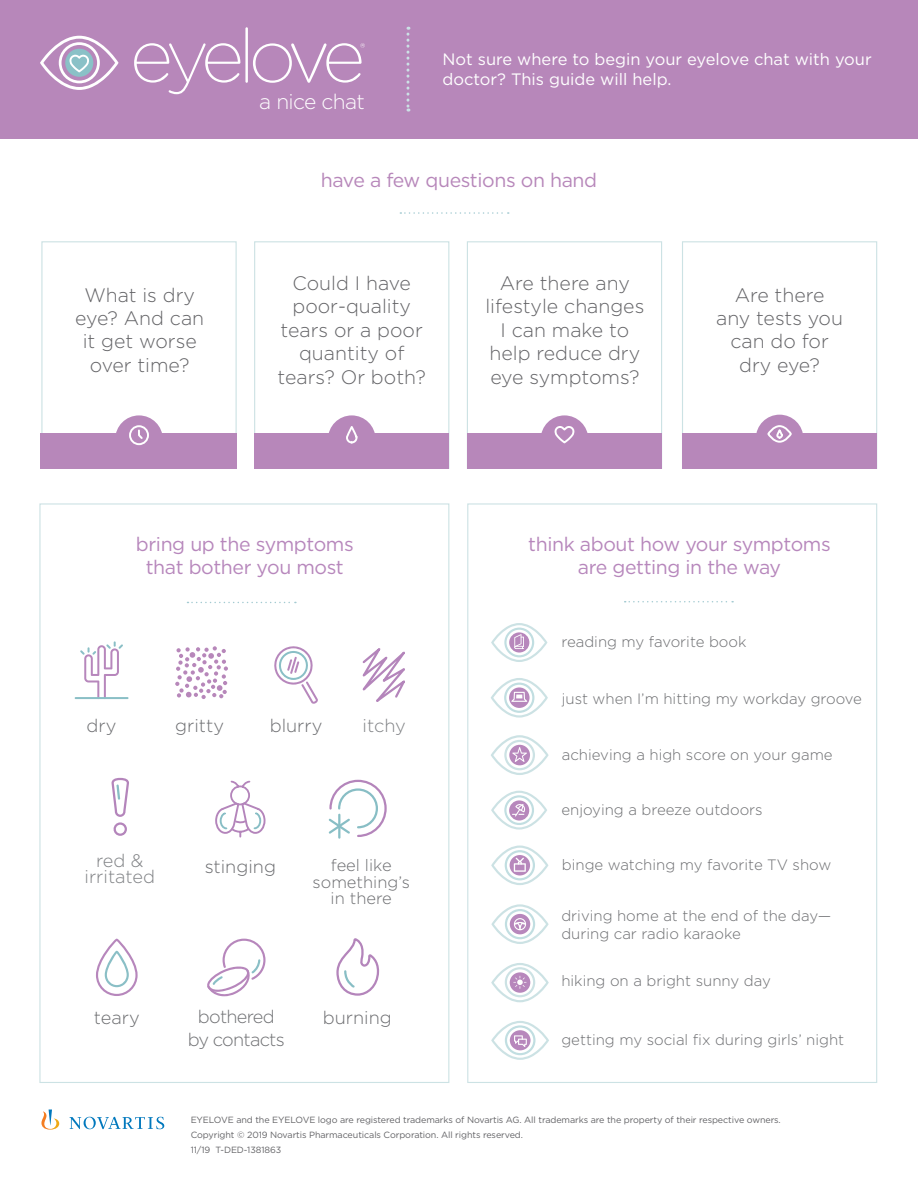
<style>
.page{position:relative;width:918px;height:1188px;background:#fff}
.page>*{position:absolute;margin:0;border:0;box-sizing:border-box;transform-origin:0 0}
.t1{font:300 21px "Gotham";letter-spacing:-.03em;color:#fff}
.t2{font:300 19.5px/23.4px "Gotham";color:#636366;text-align:center}
.t3{font:19.5px/23.4px "Gotham";letter-spacing:-.02em;color:#b787bc;text-align:center}
.t4{font:19.5px "Gotham";letter-spacing:-.02em;color:#b787ba}
.t5{font:300 18.15px "Gotham";color:#6c6d70}
.t6{font:300 18.15px/16.5px "Gotham";color:#808285;text-align:center}
.t7{font:300 18.15px "Gotham";letter-spacing:-.04em;color:#6f7073}
.t8{font:16.5px/19.8px "Gotham";color:#fff}
.t9{font:300 16.5px/16.5px "Gotham";color:#6c6d70;text-align:center}
.t10{font:300 15px/18px "Gotham";color:#6c6d70}
.t11{font:9px "Gotham";letter-spacing:-.01em;color:#636366}
</style>
<div class="page">
<div style="left:0;top:0;width:918px;height:138px;background:#b787ba"></div>
<div style="left:41px;top:241px;width:196px;height:228px;border:1px solid #cce2e4"></div>
<div style="left:254px;top:241px;width:195px;height:228px;border:1px solid #cce2e4"></div>
<div style="left:467px;top:241px;width:195px;height:228px;border:1px solid #cce2e4"></div>
<div style="left:682px;top:241px;width:195px;height:228px;border:1px solid #cce2e4"></div>
<svg style="left:406px;top:27px;width:3px;height:85px"></svg>
<div style="left:40px;top:433px;width:196px;height:35px;background:#b787ba"></div>
<div style="left:255px;top:433px;width:194px;height:35px;background:#b787ba"></div>
<div style="left:468px;top:433px;width:194px;height:35px;background:#b787ba"></div>
<div style="left:683px;top:433px;width:194px;height:35px;background:#b787ba"></div>
<div style="left:115px;top:415px;width:48px;height:48px;background:#b787ba;border-radius:50%"></div>
<div style="left:328px;top:415px;width:48px;height:48px;background:#b787ba;border-radius:50%"></div>
<div style="left:541px;top:415px;width:47px;height:48px;background:#b787ba;border-radius:50%"></div>
<div style="left:756px;top:415px;width:47px;height:47px;background:#b787ba;border-radius:50%"></div>
<svg style="left:346px;top:426px;width:12px;height:18px"></svg>
<svg style="left:554px;top:426px;width:21px;height:18px"></svg>
<svg style="left:767px;top:425px;width:25px;height:18px"></svg>
<svg style="left:491px;top:623px;width:56px;height:39px"></svg>
<svg style="left:491px;top:678px;width:57px;height:40px"></svg>
<svg style="left:491px;top:846px;width:57px;height:39px"></svg>
<svg style="left:491px;top:904px;width:58px;height:40px"></svg>
<svg style="left:491px;top:963px;width:58px;height:39px"></svg>
<svg style="left:491px;top:791px;width:56px;height:39px"></svg>
<svg style="left:491px;top:1021px;width:58px;height:39px"></svg>
<svg style="left:625px;top:601px;width:108px;height:1px"></svg>
<svg style="left:400px;top:212px;width:109px;height:2px"></svg>
<svg style="left:40px;top:36px;width:79px;height:54px"></svg>
<svg style="left:134px;top:27px;width:231px;height:67px"></svg>
<svg style="left:129px;top:425px;width:20px;height:21px"></svg>
<svg style="left:215px;top:780px;width:51px;height:58px"></svg>
<svg style="left:175px;top:646px;width:53px;height:53px"></svg>
<svg style="left:274px;top:646px;width:44px;height:58px"></svg>
<svg style="left:207px;top:939px;width:59px;height:58px"></svg>
<svg style="left:336px;top:938px;width:42px;height:58px"></svg>
<hr style="left:75px;top:697px;width:54px;height:2px;background:#8abfc6">
<svg style="left:80px;top:641px;width:43px;height:56px"></svg>
<svg style="left:96px;top:939px;width:42px;height:57px"></svg>
<svg style="left:111px;top:777px;width:18px;height:59px"></svg>
<svg style="left:362px;top:648px;width:43px;height:54px"></svg>
<svg style="left:187px;top:602px;width:109px;height:1px"></svg>
<svg style="left:328px;top:779px;width:59px;height:59px"></svg>
<svg style="left:491px;top:735px;width:58px;height:40px"></svg>
<svg style="left:41px;top:1110px;width:123px;height:20px"></svg>
<p class="t1" style="left:259px;top:88px;width:107px">a nice chat</p>
<p class="t8" style="left:442px;top:49px;width:431px">Not sure where to begin your eyelove chat with your doctor? This guide will help.</p>
<p class="t4" style="left:321px;top:168px;width:278px">have a few questions on hand</p>
<p class="t2" style="left:75px;top:283px;width:131px">What is dry eye? And can it get worse over time?</p>
<p class="t2" style="left:278px;top:271px;width:150px">Could I have poor-quality tears or a poor quantity of tears? Or both?</p>
<p class="t2" style="left:485px;top:271px;width:161px">Are there any lifestyle changes<br>I can make to help reduce dry eye symptoms?</p>
<p class="t2" style="left:716px;top:283px;width:128px">Are there any tests you can do for dry eye?</p>
<p class="t3" style="left:136px;top:532px;width:219px">bring up the symptoms that bother you most</p>
<p class="t5" style="left:87px;top:714px;width:31px">dry</p>
<p class="t5" style="left:175px;top:714px;width:50px">gritty</p>
<p class="t5" style="left:270px;top:714px;width:54px">blurry</p>
<p class="t6" style="left:363px;top:716px;width:45px">itchy</p>
<p class="t6" style="left:85px;top:852px;width:72px">red &amp; irritated</p>
<p class="t5" style="left:205px;top:855px;width:73px">stinging</p>
<p class="t9" style="left:313px;top:857px;width:99px">feel like something’s in there</p>
<p class="t5" style="left:94px;top:1007px;width:47px">teary</p>
<p class="t7" style="left:198px;top:1005px;width:78px">bothered</p>
<p class="t5" style="left:323px;top:1007px;width:71px">burning</p>
<p class="t7" style="left:188px;top:1028px;width:99px">by contacts</p>
<p class="t3" style="left:528px;top:532px;width:304px">think about how your symptoms are getting in the way</p>
<p class="t10" style="left:561px;top:633px;width:187px">reading my favorite book</p>
<p class="t10" style="left:562px;top:689px;width:302px">just when I’m hitting my workday groove</p>
<p class="t10" style="left:562px;top:745px;width:272px">achieving a high score on your game</p>
<p class="t10" style="left:561px;top:800px;width:203px">enjoying a breeze outdoors</p>
<p class="t10" style="left:562px;top:856px;width:271px">binge watching my favorite TV show</p>
<p class="t10" style="left:561px;top:907px;width:272px">driving home at the end of the day— during car radio karaoke</p>
<p class="t10" style="left:561px;top:972px;width:211px">hiking on a bright sunny day</p>
<p class="t10" style="left:561px;top:1030px;width:284px">getting my social fix during girls’ night</p>
<p class="t11" style="left:191px;top:1114px;width:592px">EYELOVE and the EYELOVE logo are registered trademarks of Novartis AG. All trademarks are the property of their respective owners.</p>
<p class="t11" style="left:191px;top:1129px;width:334px">Copyright © 2019 Novartis Pharmaceuticals Corporation. All rights reserved.</p>
<p class="t11" style="left:191px;top:1144px;width:92px">11/19 T-DED-1381863</p>
</div>
